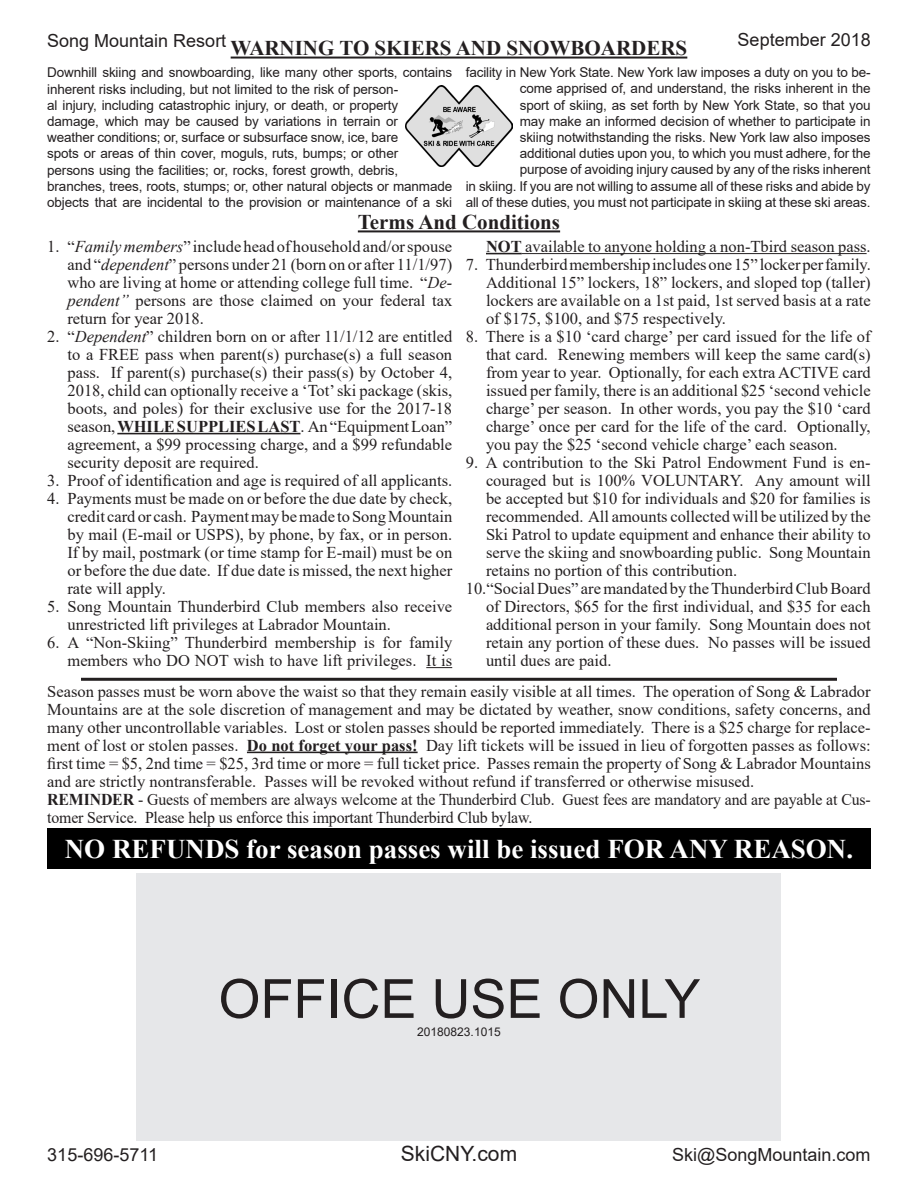
<style>
.page{position:relative;width:918px;height:1188px;background:#fff}
.page>*{position:absolute;margin:0;border:0;box-sizing:border-box;transform-origin:0 0}
.t1{font:54px "Arial";color:#231f20}
.t2{font:700 27px "Times New Roman";color:#fff}
.t3{font:700 21px "Times New Roman";color:#231f20}
.t4{font:21px "Arial";color:#231f20}
.t5{font:18px "Arial";color:#231f20}
.t6{font:16.5px/18px "Times New Roman";color:#231f20;text-align:justify}
.t7{font:16.5px/18px "Times New Roman";color:#231f20;scale:.96 1}
.t8{font:13.5px/16.2px "Arial";letter-spacing:-.01em;color:#231f20}
.t9{font:12px "Arial";color:#231f20}
.s1{font-style:italic}
.s2{font-weight:700}
</style>
<div class="page">
<hr style="left:117px;top:433px;width:183px;height:1px;background:#231f20">
<svg style="left:426px;top:667px;width:26px;height:1px"></svg>
<hr style="left:81px;top:678px;width:756px;height:3px;background:#231f20">
<hr style="left:247px;top:752px;width:171px;height:1px;background:#231f20">
<hr style="left:486px;top:253px;width:36px;height:1px;background:#231f20">
<hr style="left:522px;top:253px;width:345px;height:1px;background:#231f20">
<hr style="left:358px;top:230px;width:202px;height:2px;background:#231f20">
<hr style="left:231px;top:57px;width:456px;height:2px;background:#231f20">
<img style="left:405px;top:86px;width:108px;height:81px">
<div style="left:47px;top:828px;width:824px;height:41px;background:#000"></div>
<div style="left:136px;top:874px;width:646px;height:267px;background:#e6e7e9"></div>
<p class="t5" style="left:47px;top:28px;width:181px">Song Mountain Resort</p>
<p class="t5" style="left:738px;top:27px;width:135px">September 2018</p>
<p class="t3" style="left:231px;top:33px;width:458px">WARNING TO SKIERS AND SNOWBOARDERS</p>
<p class="t8" style="left:47px;top:64px;width:406px">Downhill skiing and snowboarding, like many other sports, contains inherent risks including, but not limited to the risk of person-<br>al injury, including catastrophic injury, or death, or property damage, which may be caused by variations in terrain or<br>weather conditions; or, surface or subsurface snow, ice, bare<br>spots or areas of thin cover, moguls, ruts, bumps; or other<br>persons using the facilities; or, rocks, forest growth, debris, branches, trees, roots, stumps; or, other natural objects or manmade objects that are incidental to the provision or maintenance of a ski</p>
<p class="t8" style="left:466px;top:64px;width:406px;text-align:right">facility in New York State. New York law imposes a duty on you to be&shy;come apprised of, and understand, the risks inherent in the<br>sport of skiing, as set forth by New York State, so that you<br>may make an informed decision of whether to participate in<br>skiing notwithstanding the risks. New York law also imposes additional duties upon you, to which you must adhere, for the<br>purpose of avoiding injury caused by any of the risks inherent<br>in skiing. If you are not willing to assume all of these risks and abide by all of these duties, you must not participate in skiing at these ski areas.</p>
<p class="t3" style="left:358px;top:207px;width:204px">Terms And Conditions</p>
<p class="t6" style="left:68px;top:237px;width:386px;text-indent:-20px">1. “<span class="s1">Family members</span>” include head of household and/or spouse and “<span class="s1">dependent</span>” persons under 21 (born on or after 11/1/97) who are living at home or attending college full time. “<span class="s1">De&shy;pendent”</span> persons are those claimed on your federal tax return for year 2018.</p>
<p class="t6" style="left:68px;top:327px;width:386px;text-indent:-20px">2. “<span class="s1">Dependent</span>” children born on or after 11/1/12 are entitled to a FREE pass when parent(s) purchase(s) a full season pass. If parent(s) purchase(s) their pass(s) by October 4, 2018, child can optionally receive a ‘Tot’ ski package (skis, boots, and poles) for their exclusive use for the 2017-18 season, <span class="s2">WHILE SUPPLIES LAST</span>. An “Equipment Loan” agreement, a $99 processing charge, and a $99 refundable security deposit are required.</p>
<p class="t6" style="left:47px;top:471px;width:406px">3. Proof of identification and age is required of all applicants.</p>
<p class="t6" style="left:68px;top:489px;width:386px;text-indent:-20px">4. Payments must be made on or before the due date by check, credit card or cash. Payment may be made to Song Mountain by mail (E-mail or USPS), by phone, by fax, or in person.<br>If by mail, postmark (or time stamp for E-mail) must be on or before the due date. If due date is missed, the next higher rate will apply.</p>
<p class="t6" style="left:68px;top:597px;width:386px;text-indent:-20px">5. Song Mountain Thunderbird Club members also receive unrestricted lift privileges at Labrador Mountain.</p>
<p class="t6" style="left:47px;top:633px;width:407px;text-align:right">6. A “Non-Skiing” Thunderbird membership is for family members who DO NOT wish to have lift privileges. It is</p>
<p class="t6" style="left:47px;top:682px;width:825px">Season passes must be worn above the waist so that they remain easily visible at all times. The operation of Song &amp; Labrador Mountains are at the sole discretion of management and may be dictated by weather, snow conditions, safety concerns, and many other uncontrollable variables. Lost or stolen passes should be reported immediately. There is a $25 charge for replace&shy;ment of lost or stolen passes. <span class="s2">Do not forget your pass!</span> Day lift tickets will be issued in lieu of forgotten passes as follows: first time = $5, 2nd time = $25, 3rd time or more = full ticket price. Passes remain the property of Song &amp; Labrador Mountains and are strictly nontransferable. Passes will be revoked without refund if transferred or otherwise misused.</p>
<p class="t7" style="left:47px;top:790px;width:859px"><span class="s2">REMINDER</span> - Guests of members are always welcome at the Thunderbird Club. Guest fees are mandatory and are payable at Cus&shy;tomer Service. Please help us enforce this important Thunderbird Club bylaw.</p>
<p class="t6" style="left:486px;top:237px;width:386px"><span class="s2">NOT</span> available to anyone holding a non-Tbird season pass.</p>
<p class="t6" style="left:486px;top:255px;width:386px;text-indent:-20px">7. Thunderbird membership includes one 15” locker per family.<br>Additional 15” lockers, 18” lockers, and sloped top (taller) lockers are available on a 1st paid, 1st served basis at a rate of $175, $100, and $75 respectively.</p>
<p class="t6" style="left:486px;top:327px;width:386px;text-indent:-20px">8. There is a $10 ‘card charge’ per card issued for the life of that card. Renewing members will keep the same card(s) from year to year. Optionally, for each extra ACTIVE card issued per family, there is an additional $25 ‘second vehicle charge’ per season. In other words, you pay the $10 ‘card charge’ once per card for the life of the card. Optionally, you pay the $25 ‘second vehicle charge’ each season.</p>
<p class="t6" style="left:486px;top:453px;width:386px;text-indent:-20px">9. A contribution to the Ski Patrol Endowment Fund is en&shy;couraged but is 100% VOLUNTARY. Any amount will be accepted but $10 for individuals and $20 for families is recommended. All amounts collected will be utilized by the Ski Patrol to update equipment and enhance their ability to serve the skiing and snowboarding public. Song Mountain retains no portion of this contribution.</p>
<p class="t6" style="left:486px;top:579px;width:386px;text-indent:-20px">10.“Social Dues” are mandated by the Thunderbird Club Board of Directors, $65 for the first individual, and $35 for each additional person in your family. Song Mountain does not retain any portion of these dues. No passes will be issued until dues are paid.</p>
<p class="t2" style="left:65px;top:829px;width:790px">NO REFUNDS for season passes will be issued FOR ANY REASON.</p>
<p class="t1" style="left:218px;top:962px;width:484px">OFFICE USE ONLY</p>
<p class="t9" style="left:417px;top:1023px;width:85px">20180823.1015</p>
<p class="t5" style="left:47px;top:1142px;width:112px">315-696-5711</p>
<p class="t4" style="left:401px;top:1139px;width:118px">SkiCNY.com</p>
<p class="t5" style="left:672px;top:1142px;width:200px">Ski@SongMountain.com</p>
</div>
